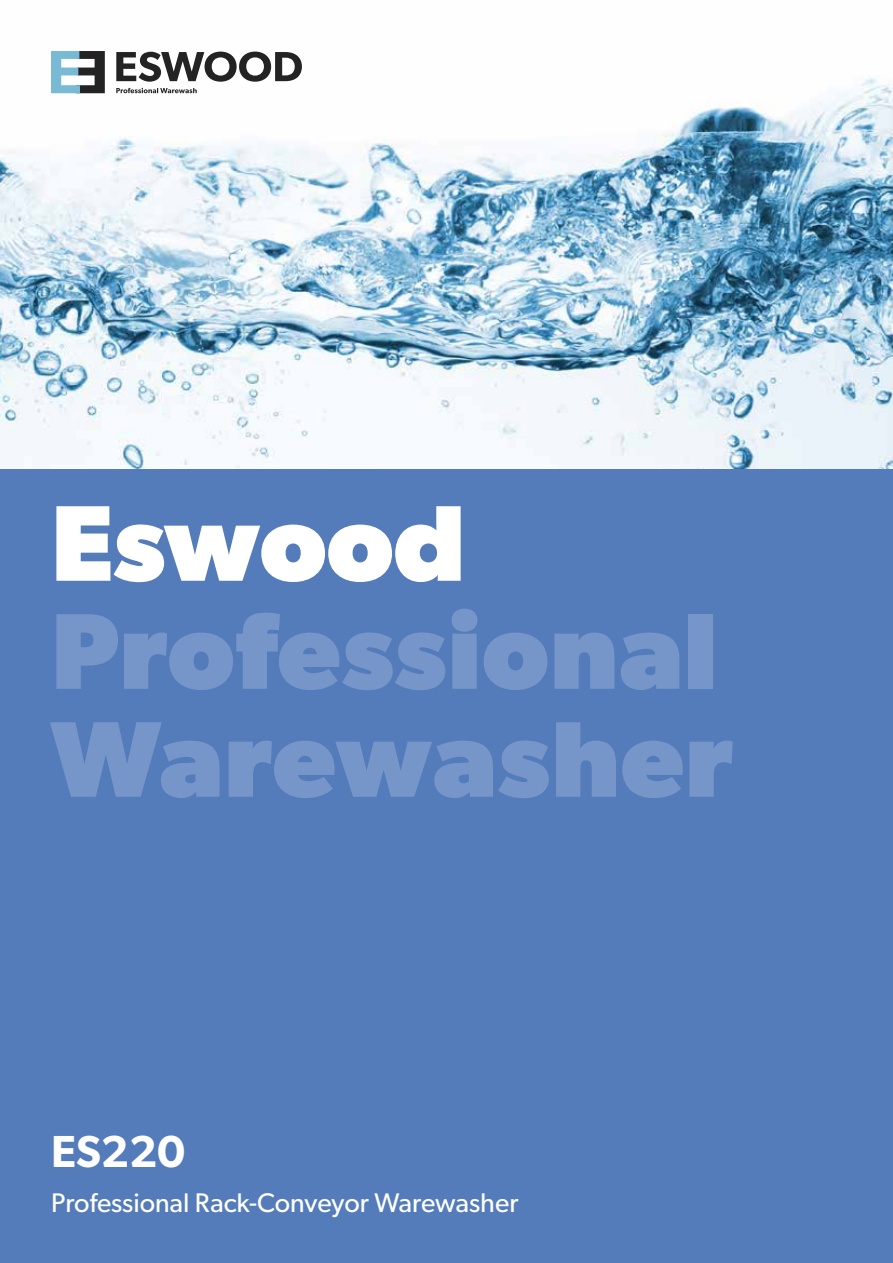
<style>
.page{position:relative;width:893px;height:1263px;background:#fff}
.page>*{position:absolute;margin:0;border:0;box-sizing:border-box;transform-origin:0 0}
.t1{font:700 108px/108px "Gibson";letter-spacing:.01em;color:#7696c9}
.t2{font:700 108px "Gibson";color:#fff}
.t3{font:600 45px "Gibson";color:#fff}
.t4{font:27px "Gibson";color:#fff}
</style>
<div class="page">
<img style="left:0;top:51px;width:893px;height:419px">
<div style="left:0;top:470px;width:893px;height:793px;background:#547cbb"></div>
<svg style="left:116px;top:52px;width:186px;height:30px"></svg>
<svg style="left:51px;top:51px;width:54px;height:42px"></svg>
<svg style="left:116px;top:88px;width:81px;height:5px"></svg>
<h1 class="t2" style="left:51px;top:479px;width:416px">Eswood</h1>
<h1 class="t1" style="left:51px;top:595px;width:683px">Professional<br>Warewasher</h1>
<h2 class="t3" style="left:51px;top:1124px;width:136px">ES220</h2>
<p class="t4" style="left:51px;top:1186px;width:469px">Professional Rack-Conveyor Warewasher</p>
</div>
